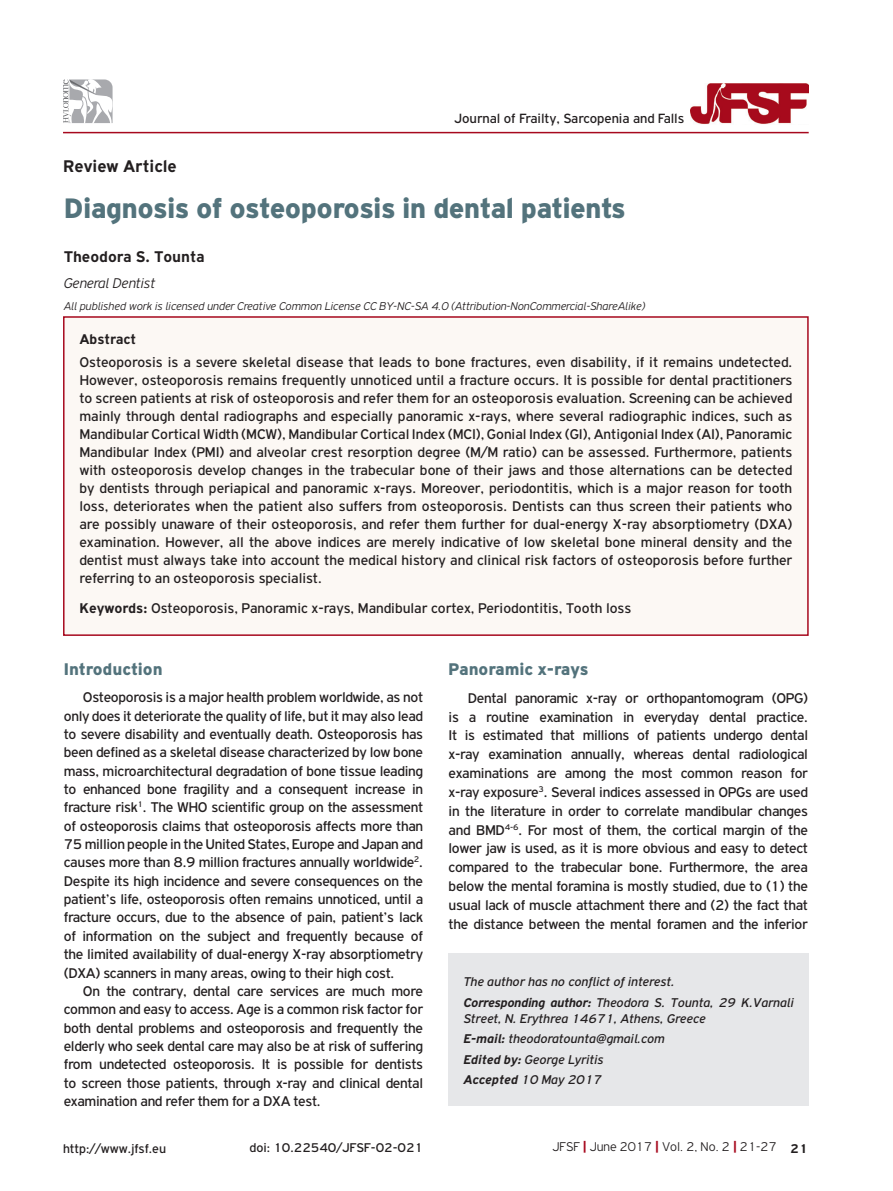
<style>
.page{position:relative;width:893px;height:1191px;background:#fff}
.page>*{position:absolute;margin:0;border:0;box-sizing:border-box;transform-origin:0 0}
.t1{font:900 30px "PF Highway Gothic";letter-spacing:-.02em;color:#53737c}
.t2{font:900 18px "PF Highway Gothic";color:#53737c}
.t3{font:700 18px "PF Highway Gothic";color:#231f20}
.t4{font:700 16.5px "PF Highway Gothic";color:#231f20}
.t5{font:15px/18.3px "PF Highway Gothic";letter-spacing:-.02em;color:#231f20;text-align:justify}
.t6{font:15px "PF Highway Gothic";color:#231f20}
.t7{font:italic 300 15px "PF Highway Gothic";color:#231f20}
.t8{font:700 15px "PF Highway Gothic";color:#231f20}
.t9{font:14.25px "PF Highway Gothic";color:#231f20}
.t10{font:italic 13.5px/20.4px "PF Highway Gothic";color:#231f20}
.t11{font:13.5px "PF Highway Gothic";color:#231f20}
.t12{font:300 13.5px "PF Highway Gothic";color:#231f20}
.t13{font:700 13.5px "PF Highway Gothic";color:#231f20}
.t14{font:italic 300 12px "PF Highway Gothic";color:#231f20}
.s1{font-weight:700}
.s2{font-weight:900;color:#a7091e}
</style>
<div class="page">
<div style="left:63px;top:316px;width:745px;height:320px;background:#fcf8f4"></div>
<img style="left:691px;top:83px;width:117px;height:41px">
<div style="left:63px;top:316px;width:746px;height:320px;border:2px solid #a7091e"></div>
<div style="left:449px;top:953px;width:360px;height:153px;background:#e6e7e9"></div>
<hr style="left:63px;top:132px;width:746px;height:1px;background:#a7091e">
<svg style="left:63px;top:79px;width:50px;height:44px"></svg>
<p class="t9" style="left:454px;top:111px;width:232px">Journal of Frailty, Sarcopenia and Falls</p>
<p class="t3" style="left:63px;top:156px;width:115px">Review Article</p>
<h1 class="t1" style="left:64px;top:192px;width:563px">Diagnosis of osteoporosis in dental patients</h1>
<p class="t4" style="left:64px;top:247px;width:143px">Theodora S. Tounta</p>
<p class="t7" style="left:64px;top:275px;width:93px">General Dentist</p>
<p class="t14" style="left:64px;top:300px;width:583px">All published work is licensed under Creative Common License CC BY-NC-SA 4.0 (Attribution-NonCommercial-ShareAlike)</p>
<p class="t8" style="left:79px;top:331px;width:58px">Abstract</p>
<p class="t5" style="left:79px;top:352px;width:714px">Osteoporosis is a severe skeletal disease that leads to bone fractures, even disability, if it remains undetected.<br>However, osteoporosis remains frequently unnoticed until a fracture occurs. It is possible for dental practitioners to screen patients at risk of osteoporosis and refer them for an osteoporosis evaluation. Screening can be achieved mainly through dental radiographs and especially panoramic x-rays, where several radiographic indices, such as Mandibular Cortical Width (MCW), Mandibular Cortical Index (MCI), Gonial Index (GI), Antigonial Index (AI), Panoramic Mandibular Index (PMI) and alveolar crest resorption degree (M/M ratio) can be assessed. Furthermore, patients with osteoporosis develop changes in the trabecular bone of their jaws and those alternations can be detected by dentists through periapical and panoramic x-rays. Moreover, periodontitis, which is a major reason for tooth loss, deteriorates when the patient also suffers from osteoporosis. Dentists can thus screen their patients who are possibly unaware of their osteoporosis, and refer them further for dual-energy X-ray absorptiometry (DXA) examination. However, all the above indices are merely indicative of low skeletal bone mineral density and the dentist must always take into account the medical history and clinical risk factors of osteoporosis before further referring to an osteoporosis specialist.</p>
<p class="t6" style="left:79px;top:600px;width:553px"><span class="s1">Keywords:</span> Osteoporosis, Panoramic x-rays, Mandibular cortex, Periodontitis, Tooth loss</p>
<p class="t2" style="left:64px;top:659px;width:100px">Introduction</p>
<p class="t5" style="left:64px;top:688px;width:361px;text-indent:19px">Osteoporosis is a major health problem worldwide, as not only does it deteriorate the quality of life, but it may also lead to severe disability and eventually death. Osteoporosis has been defined as a skeletal disease characterized by low bone mass, microarchitectural degradation of bone tissue leading to enhanced bone fragility and a consequent increase in fracture risk<sup>1</sup>. The WHO scientific group on the assessment of osteoporosis claims that osteoporosis affects more than 75 million people in the United States, Europe and Japan and causes more than 8.9 million fractures annually worldwide<sup>2</sup>.<br>Despite its high incidence and severe consequences on the patient’s life, osteoporosis often remains unnoticed, until a fracture occurs, due to the absence of pain, patient’s lack of information on the subject and frequently because of the limited availability of dual-energy X-ray absorptiometry (DXA) scanners in many areas, owing to their high cost.</p>
<p class="t5" style="left:64px;top:981px;width:361px;text-indent:19px">On the contrary, dental care services are much more common and easy to access. Age is a common risk factor for both dental problems and osteoporosis and frequently the elderly who seek dental care may also be at risk of suffering from undetected osteoporosis. It is possible for dentists to screen those patients, through x-ray and clinical dental examination and refer them for a DXA test.</p>
<p class="t2" style="left:449px;top:659px;width:141px">Panoramic x-rays</p>
<p class="t5" style="left:449px;top:688px;width:361px;line-height:18.8px;text-indent:19px">Dental panoramic x-ray or orthopantomogram (OPG) is a routine examination in everyday dental practice.<br>It is estimated that millions of patients undergo dental x-ray examination annually, whereas dental radiological examinations are among the most common reason for x-ray exposure<sup>3</sup>. Several indices assessed in OPGs are used in the literature in order to correlate mandibular changes and BMD<sup>4-6</sup>. For most of them, the cortical margin of the lower jaw is used, as it is more obvious and easy to detect compared to the trabecular bone. Furthermore, the area below the mental foramina is mostly studied, due to (1) the usual lack of muscle attachment there and (2) the fact that the distance between the mental foramen and the inferior</p>
<p class="t10" style="left:463px;top:971px;width:332px">The author has no conflict of interest.<br><span class="s1">Corresponding author:</span> Theodora S. Tounta, 29 K.Varnali</p>
<p class="t10" style="left:463px;top:1008px;width:244px">Street, N. Erythrea 14671, Athens, Greece<br><span class="s1">E-mail:</span> theodoratounta@gmail.com<br><span class="s1">Edited by:</span> George Lyritis<br><span class="s1">Accepted</span> 10 May 2017</p>
<p class="t12" style="left:552px;top:1139px;width:226px">JFSF <span class="s2">|</span> June 2017 <span class="s2">|</span> Vol. 2, No. 2 <span class="s2">|</span> 21-27</p>
<p class="t11" style="left:250px;top:1140px;width:175px">doi: 10.22540/JFSF-02-021</p>
<p class="t11" style="left:63px;top:1141px;width:105px">http://www.jfsf.eu</p>
<p class="t13" style="left:790px;top:1140px;width:19px">21</p>
</div>
